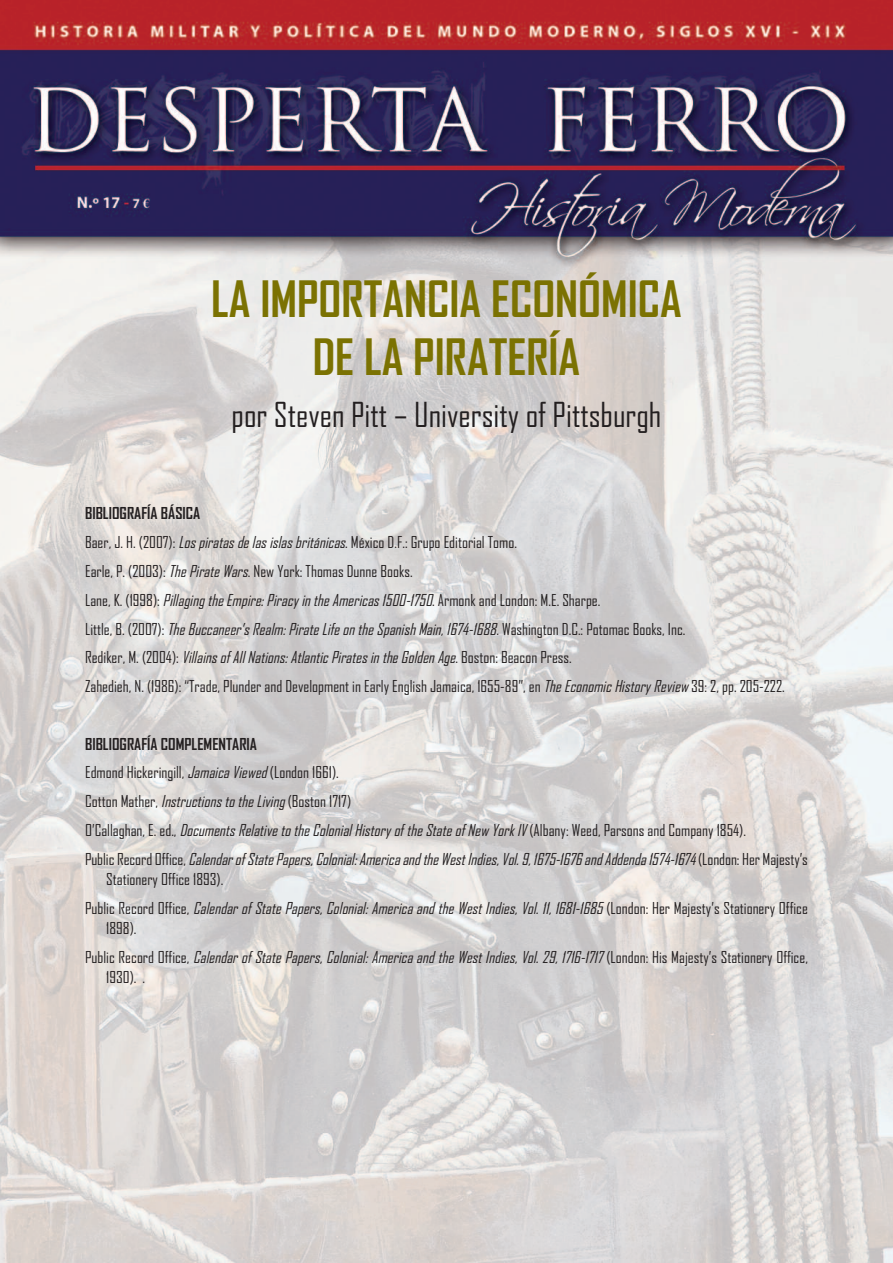
<style>
.page{position:relative;width:893px;height:1263px;background:#fff}
.page>*{position:absolute;margin:0;border:0;box-sizing:border-box;transform-origin:0 0}
.t1{font:700 48px/57.6px "Agency FB";color:#7b7202;text-align:center}
.t2{font:33px "Agency FB";color:#231f20}
.t3{font:15.75px/28.8px "Agency FB";color:#231f20}
.t4{font:italic 15.75px/28.8px "Agency FB";color:#231f20}
.s1{font-weight:700}
.s2{font-style:italic}
.s3{font-weight:700;font-style:normal}
.s4{font-style:normal}
</style>
<div class="page">
<img style="left:0;top:0;width:893px;height:1263px">
<h1 class="t1" style="left:211px;top:272px;width:472px">LA IMPORTANCIA ECONÓMICA<br>DE LA PIRATERÍA</h1>
<h2 class="t2" style="left:232px;top:396px;width:431px">por Steven Pitt – University of Pittsburgh</h2>
<p class="t3" style="left:85px;top:500px;width:701px"><span class="s1">BIBLIOGRAFÍA BÁSICA<br></span>Baer, J. H. (2007): <span class="s2">Lospiratasdelasislasbritánicas</span>. México D.F.: Grupo Editorial Tomo.<br>Earle, P. (2003): <span class="s2">ThePirateWars</span>. New York: Thomas Dunne Books.<br>Lane, K. (1998): <span class="s2">PillagingtheEmpire:PiracyintheAmericas1500-1750</span>. Armonk and London: M.E. Sharpe.<br>Little, B. (2007): <span class="s2">TheBuccaneer’sRealm:PirateLifeontheSpanishMain,1674-1688</span>. Washington D.C.: Potomac Books, Inc.<br>Rediker, M. (2004): <span class="s2">VillainsofAllNations:AtlanticPiratesintheGoldenAge</span>. Boston: Beacon Press.<br>Zahedieh, N. (1986): “Trade, Plunder and Development in Early English Jamaica, 1655-89”, en <span class="s2">TheEconomicHistoryReview</span>39: 2, pp. 205-222.</p>
<p class="t4" style="left:85px;top:730px;width:724px"><span class="s3">BIBLIOGRAFÍA COMPLEMENTARIA<br></span><span class="s4">Edmond Hickeringill,</span> JamaicaViewed<span class="s4">(London 1661).<br>Cotton Mather,</span> InstructionstotheLiving<span class="s4">(Boston 1717)<br>O’Callaghan, E. ed.,</span> DocumentsRelativetotheColonialHistoryoftheStateofNewYorkIV<span class="s4">(Albany: Weed, Parsons and Company 1854).<br>P u b l i c R e c o r d O ff i c e ,</span> Calendar of State Papers, Colonial: America and the West Indies, Vol. 9, 1675-1676 and Addenda 1574-1674 <span class="s4">( L o n d o n : H e r M a j e s t y ’ s</span></p>
<p class="t3" style="left:85px;top:865px;width:724px;text-indent:21px">Stationery Office 1893).<br>Public Record Office, <span class="s2">CalendarofStatePapers,Colonial:AmericaandtheWestIndies,Vol.11,1681-1685</span>(London: Her Majesty’s Stationery Office</p>
<p class="t4" style="left:85px;top:914px;width:724px;text-indent:21px"><span class="s4">1898).<br>Public Record Office,</span> CalendarofStatePapers,Colonial:AmericaandtheWestIndies,Vol.29,1716-1717<span class="s4">(London: His Majesty’s Stationery Office,</span></p>
<p class="t3" style="left:106px;top:963px;width:40px">1930). .</p>
</div>
